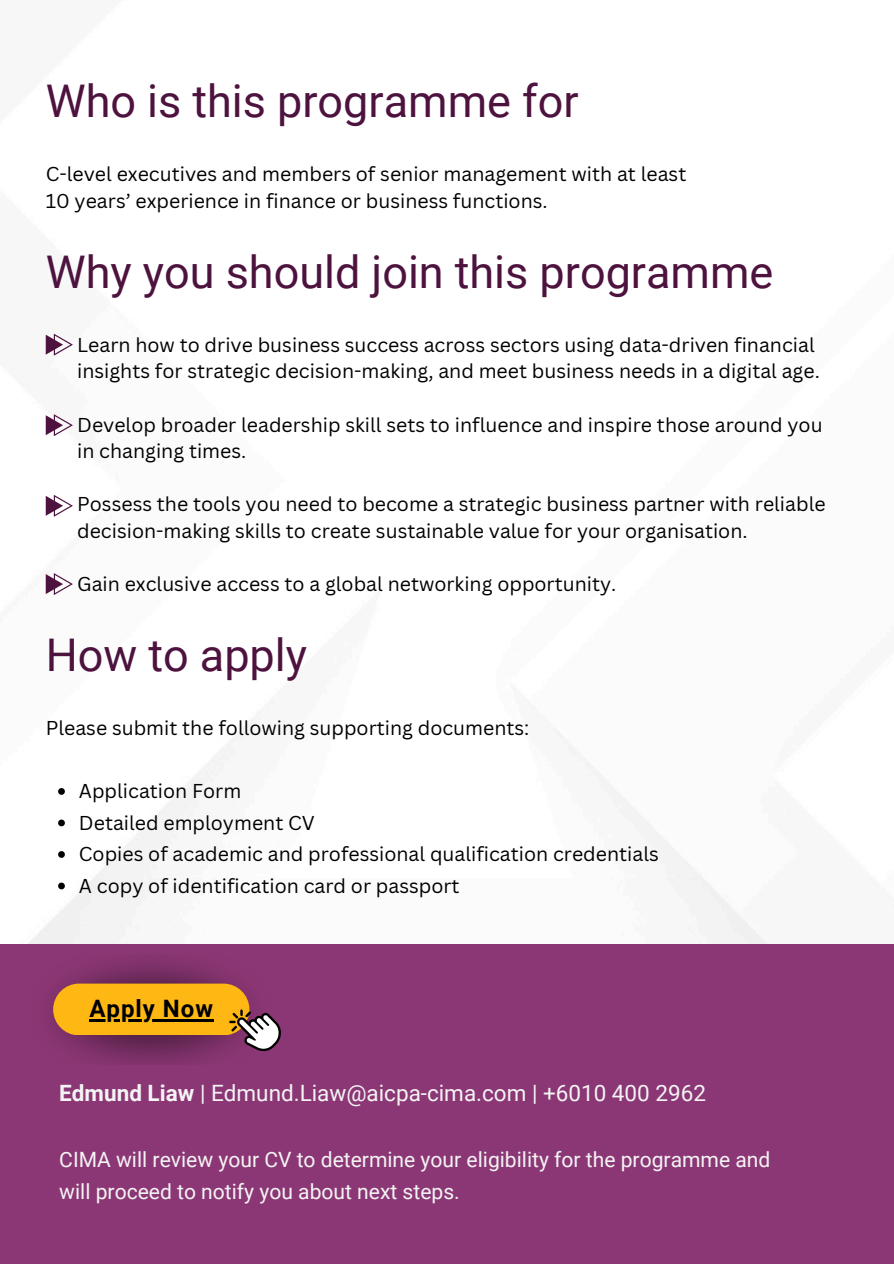
<style>
.page{position:relative;width:894px;height:1264px;background:#fff}
.page>*{position:absolute;margin:0;border:0;box-sizing:border-box;transform-origin:0 0}
.t1{font:45px "Roboto";color:#4d133e}
.t2{font:700 24px "Roboto";letter-spacing:.04em;color:#000}
.t3{font:22.5px "Roboto";color:#f4f4f4}
.t4{font:21px/32.7px "Roboto";color:#f4f4f4}
.t5{font:19.5px/26.5px "Canva Sans";color:#000}
.s1{font-weight:700}
</style>
<div class="page">
<img style="left:2px;top:5px;width:890px;height:939px">
<svg style="left:46px;top:333px;width:27px;height:23px"></svg>
<svg style="left:46px;top:414px;width:27px;height:22px"></svg>
<svg style="left:46px;top:495px;width:27px;height:22px"></svg>
<svg style="left:46px;top:573px;width:27px;height:22px"></svg>
<div style="left:0;top:944px;width:893px;height:319px;background:#8c3775"></div>
<img style="left:52px;top:962px;width:213px;height:102px">
<div style="left:53px;top:983px;width:196px;height:52px;background:#feb713;border-radius:26px"></div>
<hr style="left:89px;top:1019px;width:125px;height:2px;background:#000">
<svg style="left:229px;top:1009px;width:52px;height:42px"></svg>
<svg style="left:58px;top:788px;width:7px;height:6px"></svg>
<svg style="left:58px;top:819px;width:7px;height:7px"></svg>
<svg style="left:58px;top:851px;width:7px;height:6px"></svg>
<svg style="left:58px;top:882px;width:7px;height:7px"></svg>
<p class="t1" style="left:46px;top:75px;width:534px">Who is this programme for</p>
<p class="t5" style="left:46px;top:160px;width:642px">C-level executives and members of senior management with at least</p>
<h1 class="t5" style="left:46px;top:187px;width:503px">10 years’ experience in finance or business functions.</h1>
<p class="t1" style="left:46px;top:246px;width:729px">Why you should join this programme</p>
<p class="t5" style="left:77px;top:331px;width:738px">Learn how to drive business success across sectors using data-driven financial</p>
<p class="t5" style="left:77px;top:357px;width:744px">insights for strategic decision-making, and meet business needs in a digital age.</p>
<p class="t5" style="left:77px;top:411px;width:746px">Develop broader leadership skill sets to influence and inspire those around you in changing times.</p>
<p class="t5" style="left:77px;top:490px;width:749px">Possess the tools you need to become a strategic business partner with reliable</p>
<p class="t5" style="left:77px;top:517px;width:671px">decision-making skills to create sustainable value for your organisation.</p>
<p class="t5" style="left:77px;top:570px;width:540px">Gain exclusive access to a global networking opportunity.</p>
<p class="t1" style="left:46px;top:629px;width:263px">How to apply</p>
<p class="t5" style="left:46px;top:714px;width:485px">Please submit the following supporting documents:</p>
<p class="t5" style="left:79px;top:777px;width:164px">Application Form</p>
<h1 class="t5" style="left:79px;top:808px;width:237px">Detailed employment CV</h1>
<p class="t5" style="left:79px;top:840px;width:581px">Copies of academic and professional qualification credentials</p>
<p class="t5" style="left:79px;top:871px;width:382px">A copy of identification card or passport</p>
<h1 class="t2" style="left:89px;top:995px;width:125px">Apply Now</h1>
<p class="t3" style="left:59px;top:1080px;width:648px"><span class="s1">Edmund Liaw</span> | Edmund.Liaw@aicpa-cima.com | +6010 400 2962</p>
<p class="t4" style="left:59px;top:1143px;width:712px">CIMA will review your CV to determine your eligibility for the programme and will proceed to notify you about next steps.</p>
</div>
